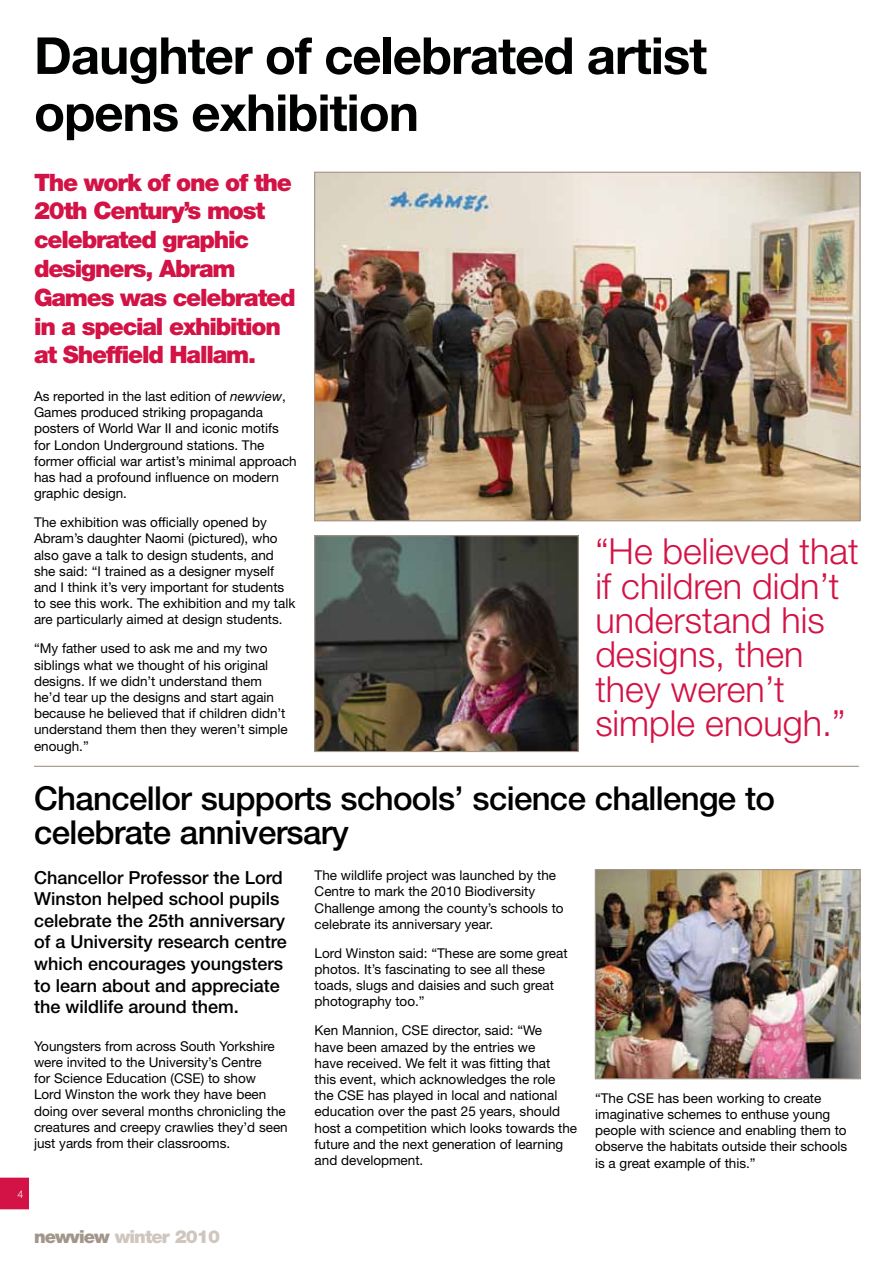
<style>
.page{position:relative;width:893px;height:1263px;background:#fff}
.page>*{position:absolute;margin:0;border:0;box-sizing:border-box;transform-origin:0 0}
.t1{font:700 51px/57px "Helvetica Neue";letter-spacing:-.02em;color:#000101}
.t2{font:300 36px/34.5px "Helvetica Neue";color:#d31245}
.t3{font:500 33px/34.5px "Helvetica Neue";letter-spacing:-.02em;color:#000}
.t4{font:900 24px/28.8px "Helvetica Neue";letter-spacing:-.05em;color:#d31245}
.t5{font:500 18px/21.6px "Helvetica Neue";color:#000}
.t6{font:900 18px "Helvetica Neue";letter-spacing:-.05em;color:#cfc6be}
.t7{font:13.5px/16.2px "Helvetica Neue";color:#000}
.t8{font:300 10.5px "Helvetica Neue";color:#fff}
.s1{font-style:italic}
.s2{color:#a2958a}
</style>
<div class="page">
<hr style="left:892px;top:0;width:1px;height:1263px;background:#a2958a">
<svg style="left:0;top:1177px;width:29px;height:33px"></svg>
<img style="left:316px;top:537px;width:261px;height:213px">
<div style="left:314px;top:535px;width:265px;height:217px;border:1px solid #a2958a"></div>
<img style="left:316px;top:174px;width:543px;height:345px">
<hr style="left:34px;top:766px;width:825px;height:1px;background:#a2958a">
<img style="left:597px;top:871px;width:262px;height:206px">
<div style="left:595px;top:869px;width:266px;height:210px;border:1px solid #a2958a"></div>
<h1 class="t1" style="left:34px;top:26px;width:675px">Daughter of celebrated artist opens exhibition</h1>
<h3 class="t4" style="left:34px;top:168px;width:263px">The work of one of the<br>20th Century’s most celebrated graphic designers, Abram<br>Games was celebrated in a special exhibition at Sheffield Hallam.</h3>
<p class="t7" style="left:34px;top:388px;width:264px">As reported in the last edition of <span class="s1">newview</span>, Games produced striking propaganda posters of World War II and iconic motifs for London Underground stations. The former official war artist’s minimal approach has had a profound influence on modern graphic design.</p>
<p class="t7" style="left:34px;top:514px;width:263px">The exhibition was officially opened by Abram’s daughter Naomi (pictured), who also gave a talk to design students, and she said: “I trained as a designer myself and I think it’s very important for students to see this work. The exhibition and my talk are particularly aimed at design students.</p>
<p class="t7" style="left:34px;top:640px;width:255px">“My father used to ask me and my two siblings what we thought of his original designs. If we didn’t understand them he’d tear up the designs and start again because he believed that if children didn’t understand them then they weren’t simple enough.”</p>
<h2 class="t2" style="left:595px;top:533px;width:265px">“He believed that if children didn’t understand his designs, then they weren’t simple enough.”</h2>
<p class="t8" style="left:17px;top:1187px;width:7px">4</p>
<h3 class="t3" style="left:34px;top:781px;width:742px">Chancellor supports schools’ science challenge to celebrate anniversary</h3>
<h3 class="t5" style="left:34px;top:866px;width:254px">Chancellor Professor the Lord<br>Winston helped school pupils celebrate the 25th anniversary of a University research centre which encourages youngsters to learn about and appreciate the wildlife around them.</h3>
<p class="t7" style="left:34px;top:1038px;width:255px">Youngsters from across South Yorkshire were invited to the University’s Centre<br>for Science Education (CSE) to show<br>Lord Winston the work they have been doing over several months chronicling the creatures and creepy crawlies they’d seen just yards from their classrooms.</p>
<p class="t7" style="left:315px;top:867px;width:251px">The wildlife project was launched by the Centre to mark the 2010 Biodiversity Challenge among the county’s schools to celebrate its anniversary year.</p>
<p class="t7" style="left:315px;top:945px;width:255px">Lord Winston said: “These are some great photos. It’s fascinating to see all these toads, slugs and daisies and such great photography too.”</p>
<p class="t7" style="left:315px;top:1022px;width:264px">Ken Mannion, CSE director, said: “We<br>have been amazed by the entries we<br>have received. We felt it was fitting that<br>this event, which acknowledges the role the CSE has played in local and national education over the past 25 years, should host a competition which looks towards the future and the next generation of learning and development.</p>
<p class="t7" style="left:595px;top:1089px;width:254px">“The CSE has been working to create imaginative schemes to enthuse young people with science and enabling them to observe the habitats outside their schools is a great example of this.”</p>
<h3 class="t6" style="left:34px;top:1225px;width:188px"><span class="s2">newview</span> winter 2010</h3>
</div>
